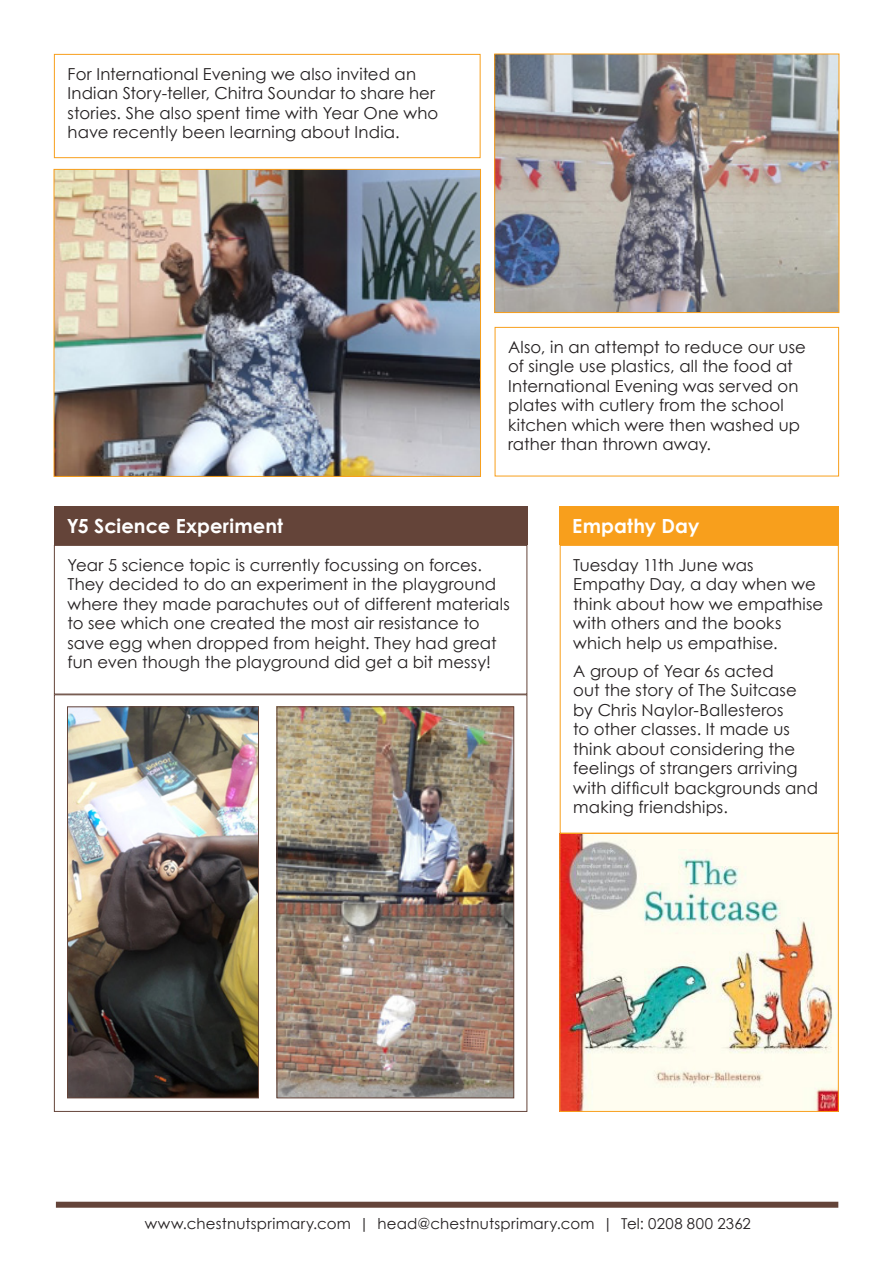
<style>
.page{position:relative;width:893px;height:1263px;background:#fff}
.page>*{position:absolute;margin:0;border:0;box-sizing:border-box;transform-origin:0 0}
.Box_header{font:700 19.5px "Century Gothic";letter-spacing:.005em;color:#fff}
.Body_copy{font:16.5px/19.5px "Century Gothic";letter-spacing:.005em;color:#231f20}
.t1{font:15px "Century Gothic";letter-spacing:.015em;color:#231f20}
</style>
<div class="page">
<div style="left:56px;top:1202px;width:782px;height:6px;background:#644439"></div>
<div style="left:54px;top:54px;width:426px;height:104px;border:1px solid #f89f1c"></div>
<div style="left:54px;top:507px;width:473px;height:38px;background:#644439"></div>
<div style="left:54px;top:545px;width:473px;height:149px;border:1px solid #644439"></div>
<div style="left:559px;top:507px;width:280px;height:38px;background:#f89f1c"></div>
<div style="left:560px;top:545px;width:279px;height:288px;border:1px solid #f89f1c"></div>
<img style="left:496px;top:56px;width:341px;height:255px">
<div style="left:494px;top:54px;width:345px;height:259px;border:1px solid #f89f1c"></div>
<img style="left:56px;top:171px;width:423px;height:304px">
<div style="left:54px;top:169px;width:427px;height:308px;border:1px solid #f89f1c"></div>
<div style="left:495px;top:327px;width:344px;height:149px;border:1px solid #f89f1c"></div>
<img style="left:69px;top:708px;width:188px;height:388px">
<div style="left:67px;top:706px;width:192px;height:392px;border:1px solid #644439"></div>
<img style="left:279px;top:708px;width:233px;height:388px">
<div style="left:277px;top:706px;width:237px;height:392px;border:1px solid #644439"></div>
<img style="left:561px;top:835px;width:276px;height:275px">
<div style="left:559px;top:833px;width:280px;height:279px;border:1px solid #f89f1c"></div>
<p class="Body_copy" style="left:68px;top:64px;width:372px">For International Evening we also invited an Indian Story-teller, Chitra Soundar to share her stories. She also spent time with Year One who have recently been learning about India.</p>
<p class="Body_copy" style="left:508px;top:337px;width:299px">Also, in an attempt to reduce our use of single use plastics, all the food at International Evening was served on plates with cutlery from the school kitchen which were then washed up rather than thrown away.</p>
<p class="Box_header" style="left:67px;top:514px;width:218px">Y5 Science Experiment</p>
<p class="Body_copy" style="left:68px;top:555px;width:444px">Year 5 science topic is currently focussing on forces.<br>They decided to do an experiment in the playground where they made parachutes out of different materials to see which one created the most air resistance to save egg when dropped from height. They had great fun even though the playground did get a bit messy!</p>
<p class="Box_header" style="left:572px;top:514px;width:129px">Empathy Day</p>
<p class="Body_copy" style="left:573px;top:555px;width:251px">Tuesday 11th June was<br>Empathy Day, a day when we think about how we empathise with others and the books which help us empathise.</p>
<p class="Body_copy" style="left:573px;top:661px;width:246px">A group of Year 6s acted<br>out the story of The Suitcase by Chris Naylor-Ballesteros<br>to other classes. It made us think about considering the feelings of strangers arriving with difficult backgrounds and making friendships.</p>
<p class="t1" style="left:145px;top:1214px;width:608px">www.chestnutsprimary.com | head@chestnutsprimary.com | Tel: 0208 800 2362</p>
</div>
